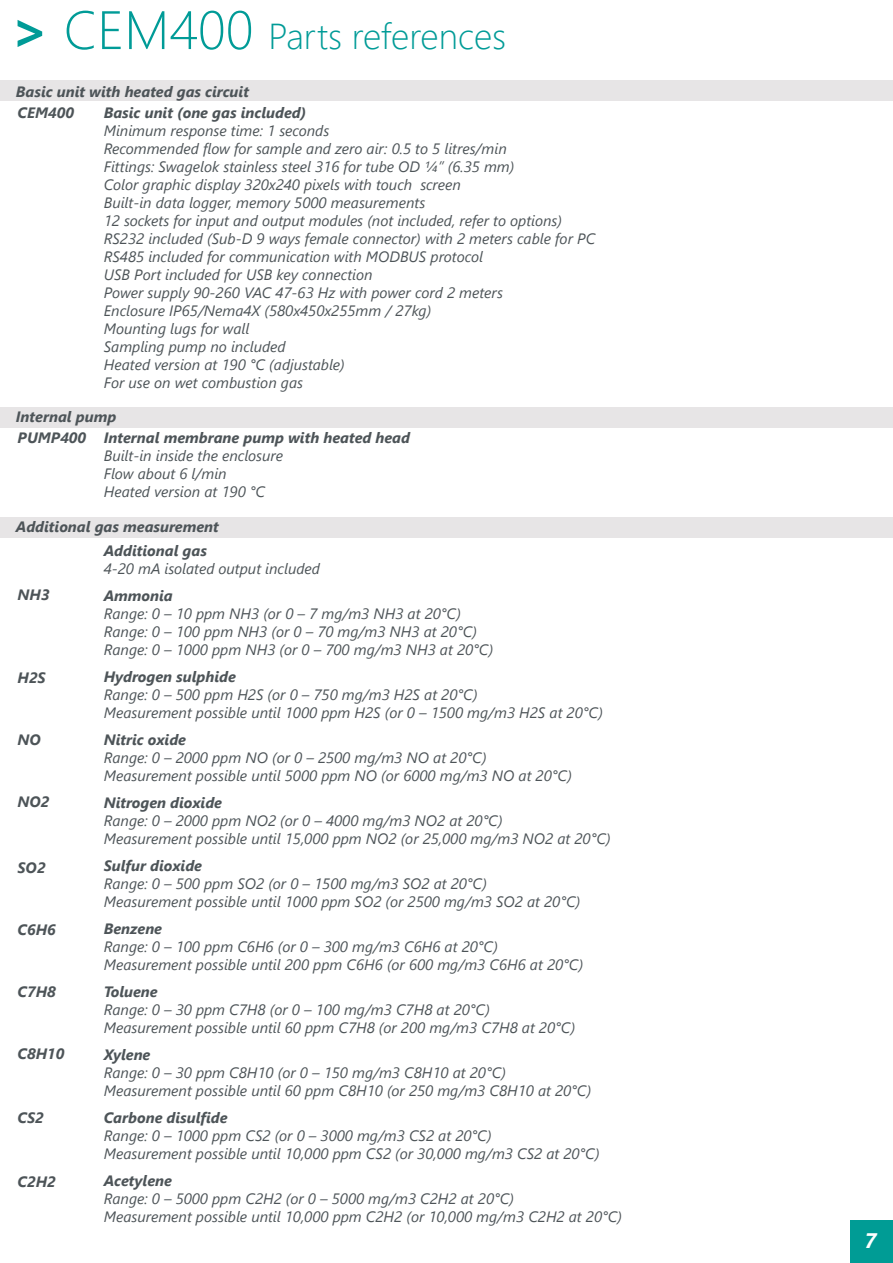
<style>
.page{position:relative;width:893px;height:1263px;background:#fff}
.page>*{position:absolute;margin:0;border:0;box-sizing:border-box;transform-origin:0 0}
.t1{font:300 36px "Segoe UI";color:#009b97}
.t2{font:italic 700 21px "Segoe UI";color:#fff}
.t3{font:italic 15px/18px "Segoe UI";color:#4d5458}
.t4{font:italic 700 15px/21.1px "Segoe UI";color:#4d5458}
.s1{font-weight:700;font-size:54px}
.s2{font-size:54px}
</style>
<div class="page">
<div style="left:0;top:80px;width:893px;height:21px;background:#e7e5e6"></div>
<div style="left:0;top:407px;width:893px;height:21px;background:#e7e5e6"></div>
<div style="left:0;top:517px;width:893px;height:21px;background:#e7e5e6"></div>
<div style="left:850px;top:1220px;width:43px;height:43px;background:#009c95"></div>
<h1 class="t1" style="left:11px;top:7px;width:497px"><span class="s1">&gt;</span> <span class="s2">CEM400</span> Parts references</h1>
<p class="t4" style="left:104px;top:80px;width:204px;text-indent:-88px">Basic unit with heated gas circuit<br>Basic unit (one gas included)</p>
<p class="t3" style="left:104px;top:120px;width:493px">Minimum response time: 1 seconds<br>Recommended flow for sample and zero air: 0.5 to 5 litres/min<br>Fittings: Swagelok stainless steel 316 for tube OD ¼” (6.35 mm)<br>Color graphic display 320x240 pixels with touch screen<br>Built-in data logger, memory 5000 measurements<br>12 sockets for input and output modules (not included, refer to options)<br>RS232 included (Sub-D 9 ways female connector) with 2 meters cable for PC RS485 included for communication with MODBUS protocol<br>USB Port included for USB key connection<br>Power supply 90-260 VAC 47-63 Hz with power cord 2 meters<br>Enclosure IP65/Nema4X (580x450x255mm / 27kg)<br>Mounting lugs for wall<br>Sampling pump no included<br>Heated version at 190 °C (adjustable)<br>For use on wet combustion gas</p>
<p class="t4" style="left:18px;top:101px;width:58px">CEM400</p>
<p class="t4" style="left:16px;top:404px;width:396px;line-height:21.6px">Internal pump<br>PUMP400 Internal membrane pump with heated head</p>
<p class="t3" style="left:104px;top:446px;width:181px">Built-in inside the enclosure<br>Flow about 6 l/min<br>Heated version at 190 °C</p>
<p class="t4" style="left:16px;top:514px;width:204px">Additional gas measurement</p>
<p class="t4" style="left:18px;top:583px;width:34px">NH3</p>
<p class="t4" style="left:18px;top:666px;width:30px">H2S</p>
<p class="t4" style="left:18px;top:728px;width:25px">NO</p>
<p class="t4" style="left:18px;top:790px;width:34px">NO2</p>
<p class="t4" style="left:18px;top:856px;width:30px">SO2</p>
<p class="t4" style="left:18px;top:917px;width:40px">C6H6</p>
<p class="t4" style="left:18px;top:980px;width:40px">C7H8</p>
<p class="t4" style="left:18px;top:1042px;width:48px">C8H10</p>
<p class="t4" style="left:18px;top:1106px;width:28px">CS2</p>
<p class="t4" style="left:18px;top:1169px;width:40px">C2H2</p>
<p class="t4" style="left:104px;top:539px;width:105px">Additional gas</p>
<p class="t3" style="left:104px;top:559px;width:218px">4-20 mA isolated output included</p>
<p class="t4" style="left:104px;top:584px;width:71px">Ammonia</p>
<p class="t3" style="left:104px;top:604px;width:391px">Range: 0 – 10 ppm NH3 (or 0 – 7 mg/m3 NH3 at 20°C)<br>Range: 0 – 100 ppm NH3 (or 0 – 70 mg/m3 NH3 at 20°C)<br>Range: 0 – 1000 ppm NH3 (or 0 – 700 mg/m3 NH3 at 20°C)</p>
<p class="t4" style="left:104px;top:665px;width:134px">Hydrogen sulphide</p>
<p class="t3" style="left:104px;top:685px;width:501px">Range: 0 – 500 ppm H2S (or 0 – 750 mg/m3 H2S at 20°C)<br>Measurement possible until 1000 ppm H2S (or 0 – 1500 mg/m3 H2S at 20°C)</p>
<p class="t4" style="left:104px;top:728px;width:84px">Nitric oxide</p>
<p class="t3" style="left:104px;top:748px;width:470px">Range: 0 – 2000 ppm NO (or 0 – 2500 mg/m3 NO at 20°C)<br>Measurement possible until 5000 ppm NO (or 6000 mg/m3 NO at 20°C)</p>
<p class="t4" style="left:104px;top:791px;width:120px">Nitrogen dioxide</p>
<p class="t3" style="left:104px;top:811px;width:508px">Range: 0 – 2000 ppm NO2 (or 0 – 4000 mg/m3 NO2 at 20°C)<br>Measurement possible until 15,000 ppm NO2 (or 25,000 mg/m3 NO2 at 20°C)</p>
<p class="t4" style="left:104px;top:854px;width:100px">Sulfur dioxide</p>
<p class="t3" style="left:104px;top:874px;width:478px">Range: 0 – 500 ppm SO2 (or 0 – 1500 mg/m3 SO2 at 20°C)<br>Measurement possible until 1000 ppm SO2 (or 2500 mg/m3 SO2 at 20°C)</p>
<p class="t4" style="left:104px;top:917px;width:60px">Benzene</p>
<p class="t3" style="left:104px;top:937px;width:481px">Range: 0 – 100 ppm C6H6 (or 0 – 300 mg/m3 C6H6 at 20°C)<br>Measurement possible until 200 ppm C6H6 (or 600 mg/m3 C6H6 at 20°C)</p>
<p class="t4" style="left:104px;top:980px;width:55px">Toluene</p>
<p class="t3" style="left:104px;top:1000px;width:473px">Range: 0 – 30 ppm C7H8 (or 0 – 100 mg/m3 C7H8 at 20°C)<br>Measurement possible until 60 ppm C7H8 (or 200 mg/m3 C7H8 at 20°C)</p>
<p class="t4" style="left:104px;top:1043px;width:48px">Xylene</p>
<p class="t3" style="left:104px;top:1063px;width:489px">Range: 0 – 30 ppm C8H10 (or 0 – 150 mg/m3 C8H10 at 20°C)<br>Measurement possible until 60 ppm C8H10 (or 250 mg/m3 C8H10 at 20°C)</p>
<p class="t4" style="left:104px;top:1106px;width:125px">Carbone disulfide</p>
<p class="t3" style="left:104px;top:1126px;width:497px">Range: 0 – 1000 ppm CS2 (or 0 – 3000 mg/m3 CS2 at 20°C)<br>Measurement possible until 10,000 ppm CS2 (or 30,000 mg/m3 CS2 at 20°C)</p>
<p class="t4" style="left:104px;top:1169px;width:70px">Acetylene</p>
<p class="t3" style="left:104px;top:1189px;width:520px">Range: 0 – 5000 ppm C2H2 (or 0 – 5000 mg/m3 C2H2 at 20°C)<br>Measurement possible until 10,000 ppm C2H2 (or 10,000 mg/m3 C2H2 at 20°C)</p>
<h2 class="t2" style="left:864px;top:1224px;width:14px">7</h2>
</div>
